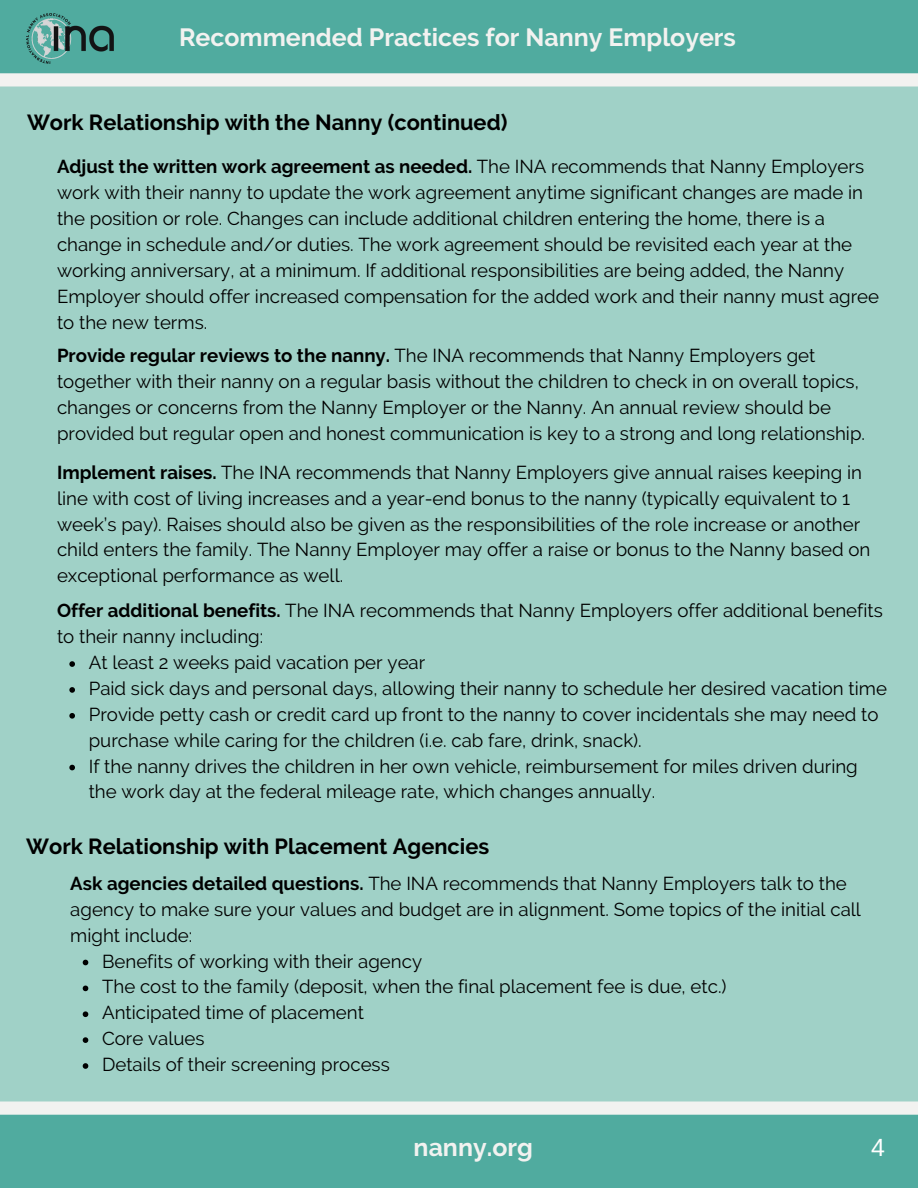
<style>
.page{position:relative;width:918px;height:1188px;background:#50ab9f}
.page>*{position:absolute;margin:0;border:0;box-sizing:border-box;transform-origin:0 0}
.t1{font:700 24.9px "Raleway";color:#f2f2f0}
.t2{font:24.9px "Arimo";color:#fff}
.t3{font:700 21.75px "Raleway";color:#000}
.t4{font:18.75px/25.8px "Raleway";color:#000}
.s1{font-weight:700}
</style>
<div class="page">
<div style="left:0;top:73px;width:918px;height:1042px;background:#a0d1c7"></div>
<img style="left:26px;top:14px;width:88px;height:49px">
<svg style="left:69px;top:661px;width:6px;height:6px"></svg>
<svg style="left:69px;top:687px;width:6px;height:6px"></svg>
<svg style="left:69px;top:713px;width:6px;height:6px"></svg>
<svg style="left:69px;top:765px;width:6px;height:5px"></svg>
<svg style="left:83px;top:960px;width:5px;height:5px"></svg>
<svg style="left:83px;top:986px;width:5px;height:5px"></svg>
<svg style="left:83px;top:1011px;width:5px;height:6px"></svg>
<svg style="left:83px;top:1037px;width:5px;height:6px"></svg>
<svg style="left:83px;top:1063px;width:5px;height:6px"></svg>
<p class="t1" style="left:179px;top:23px;width:558px">Recommended Practices for Nanny Employers</p>
<p class="t3" style="left:27px;top:110px;width:482px">Work Relationship with the Nanny (continued)</p>
<p class="t4" style="left:57px;top:154px;width:824px"><span class="s1">Adjust the written work agreement as needed.</span> The INA recommends that Nanny Employers work with their nanny to update the work agreement anytime significant changes are made in the position or role. Changes can include additional children entering the home, there is a change in schedule and/or duties. The work agreement should be revisited each year at the working anniversary, at a minimum. If additional responsibilities are being added, the Nanny Employer should offer increased compensation for the added work and their nanny must agree to the new terms.</p>
<p class="t4" style="left:57px;top:343px;width:810px"><span class="s1">Provide regular reviews to the nanny.</span> The INA recommends that Nanny Employers get together with their nanny on a regular basis without the children to check in on overall topics, changes or concerns from the Nanny Employer or the Nanny. An annual review should be provided but regular open and honest communication is key to a strong and long relationship.</p>
<p class="t4" style="left:57px;top:459px;width:815px"><span class="s1">Implement raises.</span> The INA recommends that Nanny Employers give annual raises keeping in line with cost of living increases and a year-end bonus to the nanny (typically equivalent to 1 week’s pay). Raises should also be given as the responsibilities of the role increase or another child enters the family. The Nanny Employer may offer a raise or bonus to the Nanny based on exceptional performance as well.</p>
<p class="t4" style="left:57px;top:598px;width:827px"><span class="s1">Offer additional benefits.</span> The INA recommends that Nanny Employers offer additional benefits to their nanny including:</p>
<p class="t4" style="left:89px;top:650px;width:338px">At least 2 weeks paid vacation per year</p>
<p class="t4" style="left:89px;top:675px;width:800px">Paid sick days and personal days, allowing their nanny to schedule her desired vacation time</p>
<p class="t4" style="left:89px;top:701px;width:791px">Provide petty cash or credit card up front to the nanny to cover incidentals she may need to purchase while caring for the children (i.e. cab fare, drink, snack).</p>
<p class="t4" style="left:89px;top:753px;width:771px">If the nanny drives the children in her own vehicle, reimbursement for miles driven during the work day at the federal mileage rate, which changes annually.</p>
<p class="t3" style="left:26px;top:834px;width:465px">Work Relationship with Placement Agencies</p>
<p class="t4" style="left:70px;top:870px;width:792px"><span class="s1">Ask agencies detailed questions.</span> The INA recommends that Nanny Employers talk to the agency to make sure your values and budget are in alignment. Some topics of the initial call might include:</p>
<p class="t4" style="left:102px;top:948px;width:322px">Benefits of working with their agency</p>
<p class="t4" style="left:102px;top:974px;width:626px">The cost to the family (deposit, when the final placement fee is due, etc.)</p>
<p class="t4" style="left:102px;top:1000px;width:263px">Anticipated time of placement</p>
<p class="t4" style="left:102px;top:1026px;width:104px">Core values</p>
<p class="t4" style="left:102px;top:1052px;width:289px">Details of their screening process</p>
<p class="t1" style="left:414px;top:1132px;width:121px">nanny.org</p>
<p class="t2" style="left:871px;top:1133px;width:15px">4</p>
</div>
